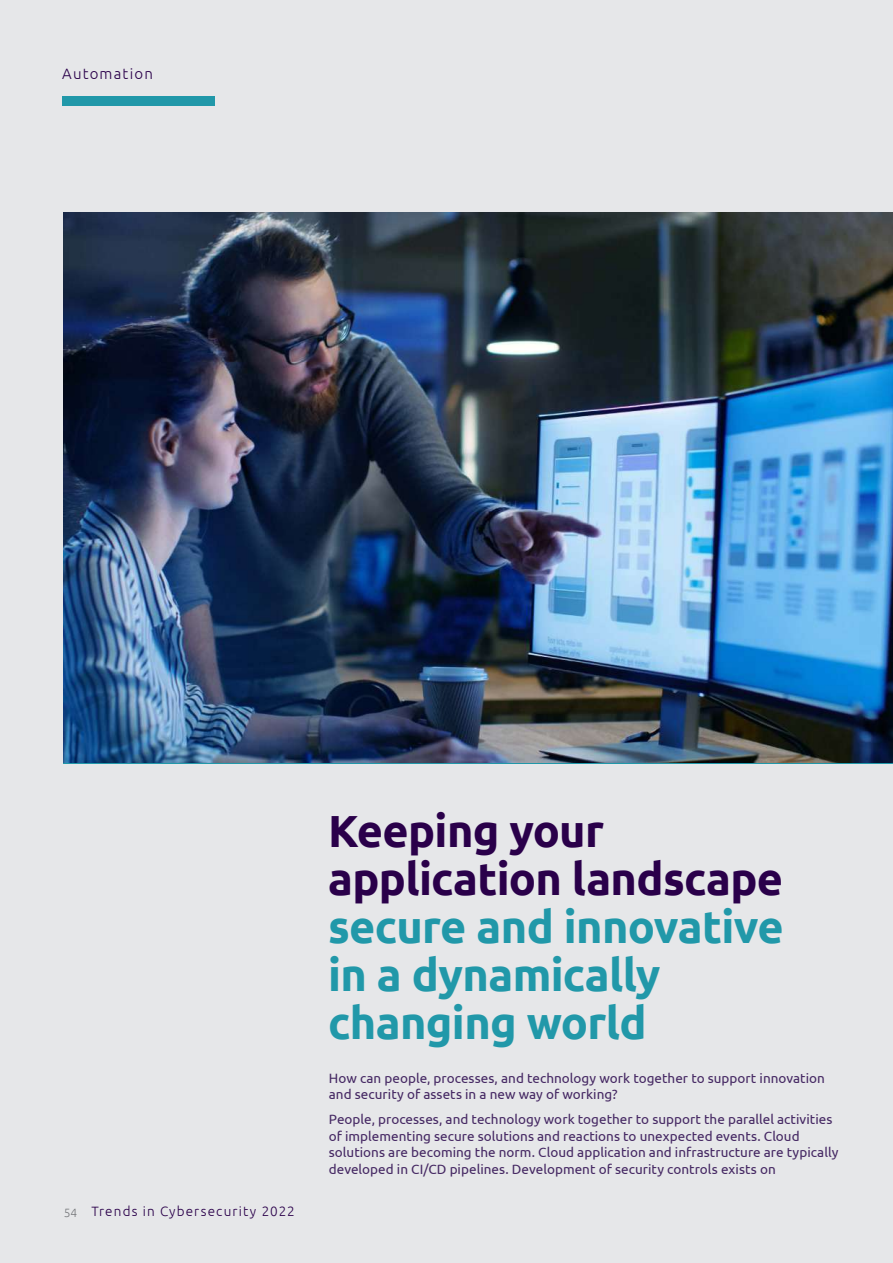
<style>
.page{position:relative;width:893px;height:1263px;background:#e6e7e9}
.page>*{position:absolute;margin:0;border:0;box-sizing:border-box;transform-origin:0 0}
.t1{font:700 45px/48px "Ubuntu";letter-spacing:-.015em;color:#2198a9}
.t2{font:700 45px/48px "Ubuntu";letter-spacing:-.015em;color:#2a004a}
.t3{font:300 15px "Ubuntu";letter-spacing:.08em;color:#2a004a}
.t4{font:13.5px/16.5px "Ubuntu";letter-spacing:.005em;color:#452863}
.t5{font:300 13.5px "Ubuntu";letter-spacing:.085em;color:#2a004a}
.s1{font-size:12px;color:#76787b}
</style>
<div class="page">
<div style="left:62px;top:96px;width:153px;height:10px;background:#2198a9"></div>
<img style="left:64px;top:213px;width:829px;height:550px">
<p class="t3" style="left:62px;top:64px;width:92px">Automation</p>
<p class="t5" style="left:64px;top:1203px;width:233px"><span class="s1">54</span> Trends in Cybersecurity 2022</p>
<h1 class="t2" style="left:328px;top:807px;width:457px">Keeping your application landscape</h1>
<h1 class="t1" style="left:328px;top:903px;width:457px">secure and innovative in a dynamically changing world</h1>
<p class="t4" style="left:329px;top:1069px;width:498px">How can people, processes, and technology work together to support innovation and security of assets in a new way of working?</p>
<p class="t4" style="left:329px;top:1111px;width:511px">People, processes, and technology work together to support the parallel activities of implementing secure solutions and reactions to unexpected events. Cloud solutions are becoming the norm. Cloud application and infrastructure are typically developed in CI/CD pipelines. Development of security controls exists on</p>
</div>
